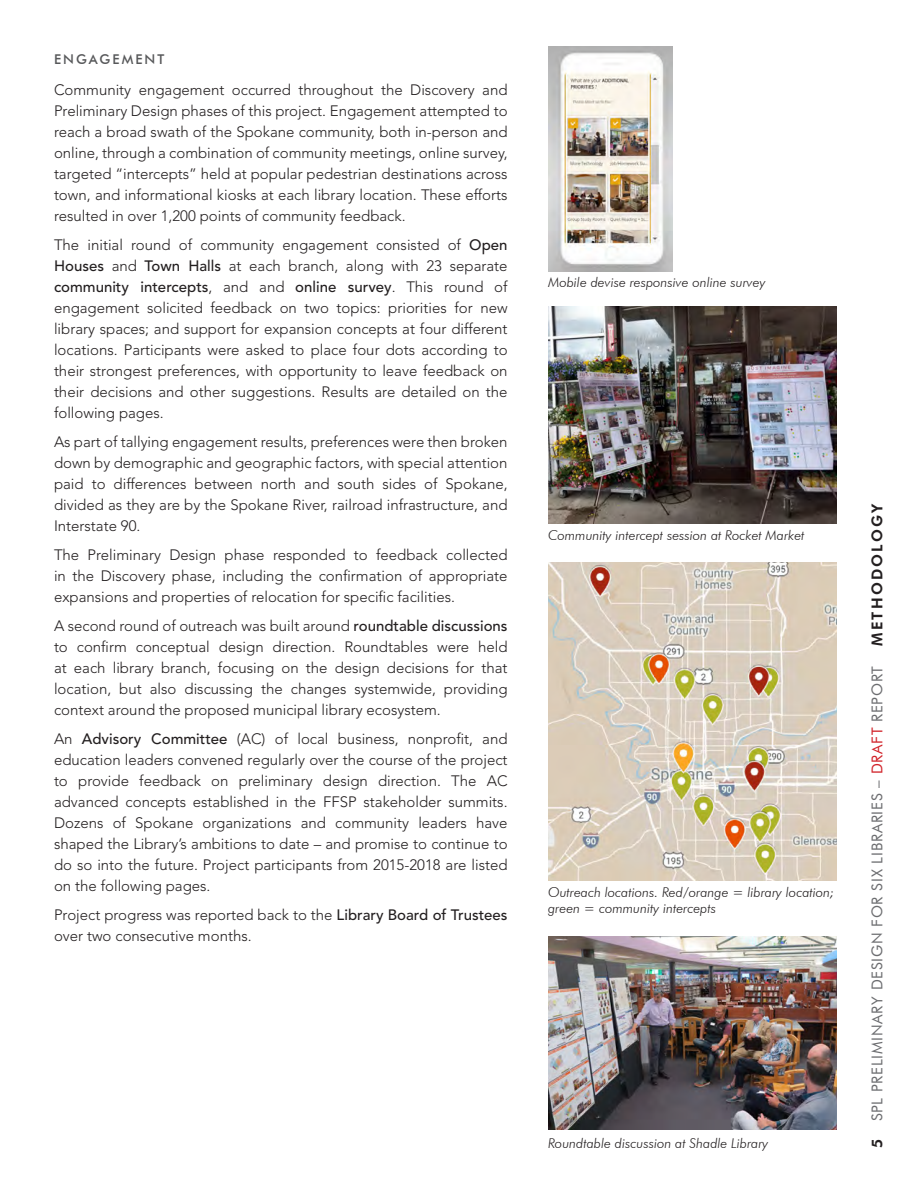
<style>
.page{position:relative;width:918px;height:1188px;background:#fff}
.page>*{position:absolute;margin:0;border:0;box-sizing:border-box;transform-origin:0 0}
.Body_Text{font:300 15px/21px "Avenir LT Std";color:#231f20;text-align:justify}
.t1{font:15px "Futura BT";letter-spacing:.05em;color:#6c6d70}
.t2{font:800 15px "Futura BT";letter-spacing:.15em;color:#231f20}
.t3{font:italic 300 13.5px/16.5px "Futura BT";color:#231f20}
.Subheading{font:500 13.5px "Futura BT";letter-spacing:.15em;color:#57585a}
.s1{font-weight:500}
.s2{font-weight:800;color:#231f20}
.s3{color:#d1232a}
</style>
<div class="page">
<img style="left:548px;top:937px;width:289px;height:192px">
<img style="left:548px;top:306px;width:289px;height:217px">
<img style="left:548px;top:563px;width:289px;height:318px">
<img style="left:548px;top:46px;width:124px;height:225px">
<p class="Subheading" style="left:54px;top:51px;width:112px">ENGAGEMENT</p>
<p class="Body_Text" style="left:54px;top:79px;width:455px">Community engagement occurred throughout the Discovery and Preliminary Design phases of this project. Engagement attempted to reach a broad swath of the Spokane community, both in-person and online, through a combination of community meetings, online survey, targeted “intercepts” held at popular pedestrian destinations across town, and informational kiosks at each library location. These efforts resulted in over 1,200 points of community feedback.</p>
<p class="Body_Text" style="left:54px;top:234px;width:455px">The initial round of community engagement consisted of <span class="s1">Open Houses</span> and <span class="s1">Town Halls</span> at each branch, along with 23 separate <span class="s1">community intercepts</span>, and and <span class="s1">online survey</span>. This round of engagement solicited feedback on two topics: priorities for new library spaces; and support for expansion concepts at four different locations. Participants were asked to place four dots according to their strongest preferences, with opportunity to leave feedback on their decisions and other suggestions. Results are detailed on the following pages.</p>
<p class="Body_Text" style="left:54px;top:431px;width:455px">As part of tallying engagement results, preferences were then broken down by demographic and geographic factors, with special attention paid to differences between north and south sides of Spokane, divided as they are by the Spokane River, railroad infrastructure, and Interstate 90.</p>
<p class="Body_Text" style="left:54px;top:544px;width:455px">The Preliminary Design phase responded to feedback collected in the Discovery phase, including the confirmation of appropriate expansions and properties of relocation for specific facilities.</p>
<p class="Body_Text" style="left:54px;top:615px;width:455px">A second round of outreach was built around <span class="s1">roundtable discussions </span>to confirm conceptual design direction. Roundtables were held at each library branch, focusing on the design decisions for that location, but also discussing the changes systemwide, providing context around the proposed municipal library ecosystem.</p>
<p class="Body_Text" style="left:54px;top:729px;width:455px">An <span class="s1">Advisory Committee</span> (AC) of local business, nonprofit, and education leaders convened regularly over the course of the project to provide feedback on preliminary design direction. The AC advanced concepts established in the FFSP stakeholder summits.<br>Dozens of Spokane organizations and community leaders have shaped the Library’s ambitions to date – and promise to continue to do so into the future. Project participants from 2015-2018 are listed on the following pages.</p>
<p class="Body_Text" style="left:54px;top:905px;width:455px">Project progress was reported back to the <span class="s1">Library Board of Trustees </span>over two consecutive months.</p>
<p class="t3" style="left:548px;top:274px;width:219px">Mobile devise responsive online survey</p>
<p class="t3" style="left:548px;top:527px;width:258px">Community intercept session at Rocket Market</p>
<p class="t3" style="left:548px;top:884px;width:288px">Outreach locations. Red/orange = library location; green = community intercepts</p>
<p class="t3" style="left:548px;top:1134px;width:222px">Roundtable discussion at Shadle Library</p>
<p class="t2" style="left:868px;top:646px;width:144px;rotate:-90deg">METHODOLOGY</p>
<p class="t1" style="left:868px;top:1148px;width:483px;rotate:-90deg"><span class="s2">5</span> SPL PRELIMINARY DESIGN FOR SIX LIBRARIES – <span class="s3">DRAFT</span> REPORT</p>
</div>
